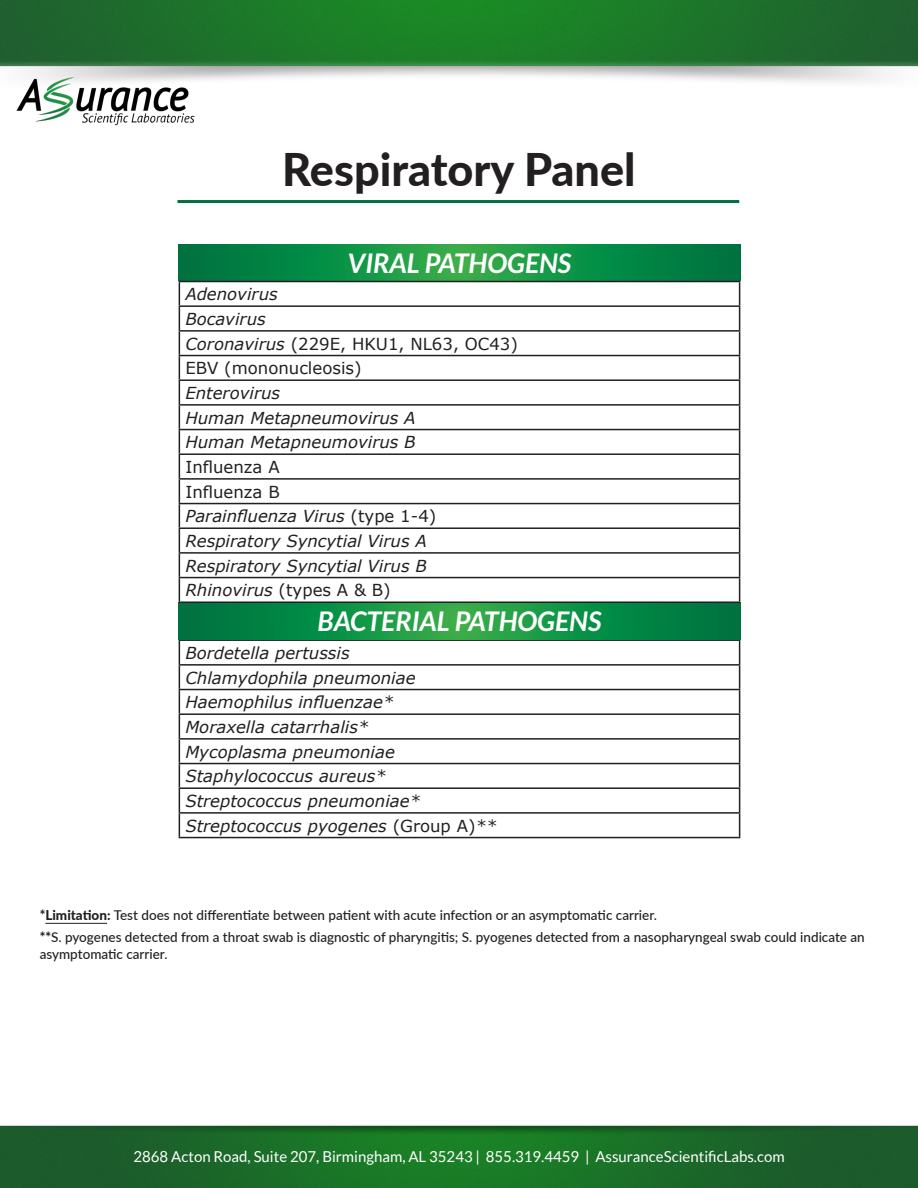
<style>
.page{position:relative;width:918px;height:1188px;background:#fff}
.page>*{position:absolute;margin:0;border:0;box-sizing:border-box;transform-origin:0 0}
.t1{font:800 45px "Lato";color:#231f20}
.t2{font:italic 700 27px "Lato";color:#fff}
.t3{font:italic 16.5px "Verdana";color:#231f20}
.t4{font:16.5px "Verdana";color:#231f20}
.t5{font:15px "Lato";color:#fff}
.t6{font:500 13.5px/16.2px "Lato";color:#231f20}
.s1{font-style:italic}
.s2{font-style:normal}
.s3{font-weight:800}
</style>
<div class="page">
<img style="left:0;top:0;width:918px;height:1188px">
<hr style="left:177px;top:200px;width:562px;height:3px;background:#00703e">
<hr style="left:179px;top:639px;width:561px;height:2px;background:#231f20">
<hr style="left:179px;top:664px;width:561px;height:2px;background:#231f20">
<hr style="left:179px;top:689px;width:561px;height:1px;background:#231f20">
<hr style="left:179px;top:713px;width:561px;height:2px;background:#231f20">
<hr style="left:179px;top:738px;width:561px;height:2px;background:#231f20">
<hr style="left:179px;top:763px;width:561px;height:1px;background:#231f20">
<hr style="left:179px;top:787px;width:561px;height:2px;background:#231f20">
<hr style="left:179px;top:812px;width:561px;height:2px;background:#231f20">
<svg style="left:179px;top:641px;width:1px;height:196px"></svg>
<svg style="left:739px;top:641px;width:1px;height:196px"></svg>
<hr style="left:179px;top:837px;width:561px;height:1px;background:#231f20">
<svg style="left:179px;top:603px;width:561px;height:36px;background:#0f8e44"></svg>
<svg style="left:179px;top:244px;width:561px;height:37px;background:#0f8d44"></svg>
<hr style="left:179px;top:281px;width:561px;height:1px;background:#231f20">
<hr style="left:179px;top:305px;width:561px;height:2px;background:#231f20">
<hr style="left:179px;top:330px;width:561px;height:2px;background:#231f20">
<hr style="left:179px;top:355px;width:561px;height:1px;background:#231f20">
<hr style="left:179px;top:379px;width:561px;height:2px;background:#231f20">
<hr style="left:179px;top:404px;width:561px;height:2px;background:#231f20">
<hr style="left:179px;top:429px;width:561px;height:1px;background:#231f20">
<hr style="left:179px;top:453px;width:561px;height:2px;background:#231f20">
<hr style="left:179px;top:478px;width:561px;height:2px;background:#231f20">
<hr style="left:179px;top:503px;width:561px;height:1px;background:#231f20">
<hr style="left:179px;top:527px;width:561px;height:2px;background:#231f20">
<hr style="left:179px;top:552px;width:561px;height:2px;background:#231f20">
<hr style="left:179px;top:577px;width:561px;height:1px;background:#231f20">
<svg style="left:179px;top:282px;width:1px;height:319px"></svg>
<svg style="left:739px;top:282px;width:1px;height:319px"></svg>
<hr style="left:179px;top:601px;width:561px;height:2px;background:#231f20">
<hr style="left:45px;top:923px;width:62px;height:1px;background:#231f20">
<p class="t1" style="left:282px;top:136px;width:355px">Respiratory Panel</p>
<p class="t2" style="left:348px;top:248px;width:225px">VIRAL PATHOGENS</p>
<p class="t3" style="left:185px;top:283px;width:94px">Adenovirus</p>
<p class="t3" style="left:185px;top:308px;width:82px">Bocavirus</p>
<p class="t4" style="left:185px;top:332px;width:334px"><span class="s1">Coronavirus</span> (229E, HKU1, NL63, OC43)</p>
<p class="t4" style="left:185px;top:357px;width:178px">EBV (mononucleosis)</p>
<p class="t3" style="left:185px;top:382px;width:96px">Enterovirus</p>
<p class="t3" style="left:185px;top:406px;width:232px">Human Metapneumovirus A</p>
<p class="t3" style="left:185px;top:431px;width:232px">Human Metapneumovirus B</p>
<p class="t4" style="left:185px;top:456px;width:96px">Influenza A</p>
<p class="t4" style="left:185px;top:480px;width:96px">Influenza B</p>
<p class="t3" style="left:185px;top:505px;width:252px">Parainfluenza Virus <span class="s2">(type 1-4)</span></p>
<p class="t3" style="left:185px;top:530px;width:243px">Respiratory Syncytial Virus A</p>
<p class="t3" style="left:185px;top:554px;width:243px">Respiratory Syncytial Virus B</p>
<p class="t3" style="left:185px;top:579px;width:207px">Rhinovirus <span class="s2">(types A &amp; B)</span></p>
<p class="t2" style="left:318px;top:606px;width:285px">BACTERIAL PATHOGENS</p>
<p class="t3" style="left:185px;top:642px;width:166px">Bordetella pertussis</p>
<p class="t3" style="left:185px;top:666px;width:232px">Chlamydophila pneumoniae</p>
<p class="t3" style="left:185px;top:691px;width:210px">Haemophilus influenzae*</p>
<p class="t3" style="left:185px;top:716px;width:185px">Moraxella catarrhalis*</p>
<p class="t3" style="left:185px;top:740px;width:211px">Mycoplasma pneumoniae</p>
<p class="t3" style="left:185px;top:765px;width:202px">Staphylococcus aureus*</p>
<p class="t3" style="left:185px;top:790px;width:236px">Streptococcus pneumoniae*</p>
<p class="t3" style="left:185px;top:814px;width:313px">Streptococcus pyogenes <span class="s2">(Group A)</span>**</p>
<p class="t6" style="left:40px;top:907px;width:619px"><span class="s3">*Limitation:</span> Test does not differentiate between patient with acute infection or an asymptomatic carrier.</p>
<p class="t6" style="left:40px;top:929px;width:827px"><span class="s3">**</span>S. pyogenes detected from a throat swab is diagnostic of pharyngitis; S. pyogenes detected from a nasopharyngeal swab could indicate an asymptomatic carrier.</p>
<p class="t5" style="left:134px;top:1148px;width:653px">2868 Acton Road, Suite 207, Birmingham, AL 35243 | 855.319.4459 | AssuranceScientificLabs.com</p>
</div>
